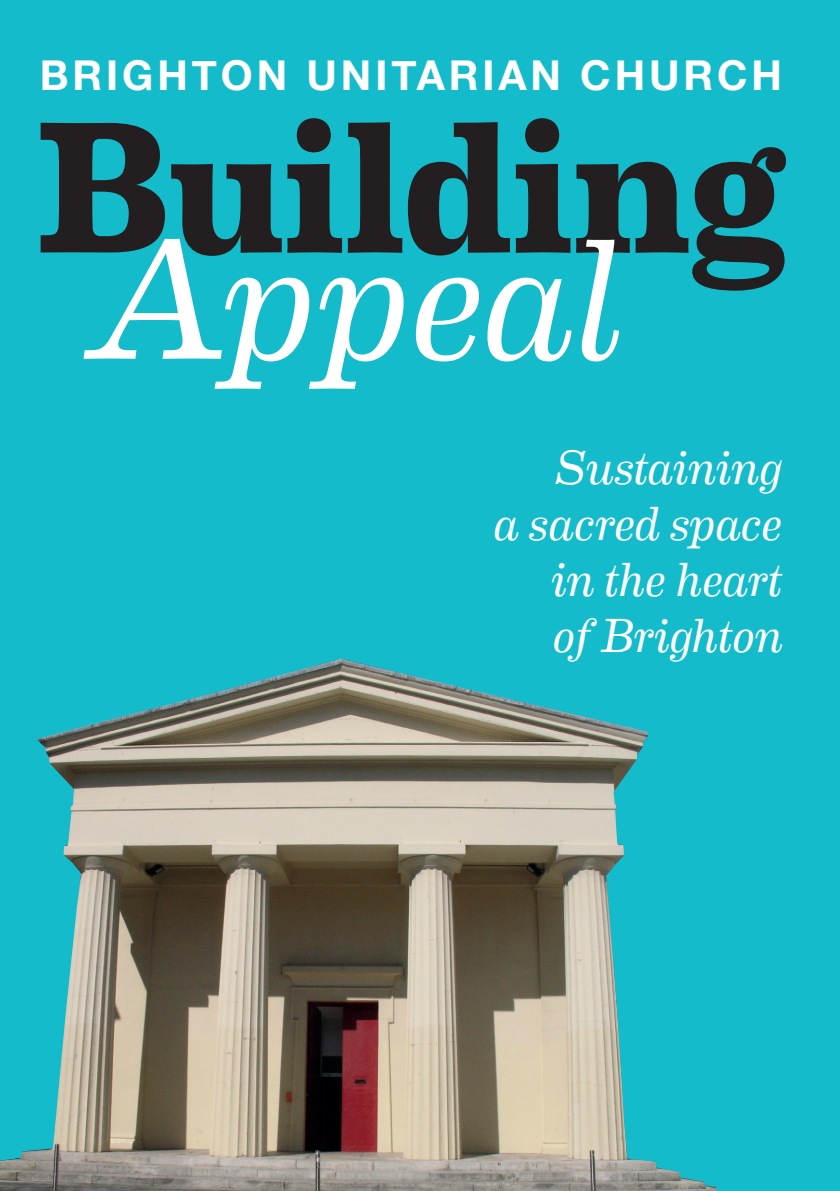
<style>
.page{position:relative;width:840px;height:1191px;background:#fff}
.page>*{position:absolute;margin:0;border:0;box-sizing:border-box;transform-origin:0 0}
.t1{font:700 187.8px "Eames Century Modern";color:#231f20}
.t2{font:italic 172.4px "Eames Century Modern";letter-spacing:-.025em;color:#fff}
.t3{font:italic 48.2px "Eames Century Modern";letter-spacing:-.005em;color:#fff}
.t4{font:700 41.2px "Helvetica Neue";letter-spacing:.095em;color:#fff}
</style>
<div class="page">
<div style="left:0;top:0;width:839px;height:1191px;background:#14bccb"></div>
<img style="left:0;top:658px;width:716px;height:533px">
<p class="t4" style="left:40px;top:43px;width:743px">BRIGHTON UNITARIAN CHURCH</p>
<p class="t1" style="left:35px;top:46px;width:753px">Building</p>
<p class="t2" style="left:85px;top:169px;width:537px">Appeal</p>
<p class="t3" style="left:555px;top:431px;width:229px">Sustaining</p>
<p class="t3" style="left:493px;top:487px;width:291px">a sacred space</p>
<p class="t3" style="left:551px;top:543px;width:233px">in the heart</p>
<p class="t3" style="left:552px;top:598px;width:231px">of Brighton</p>
</div>
